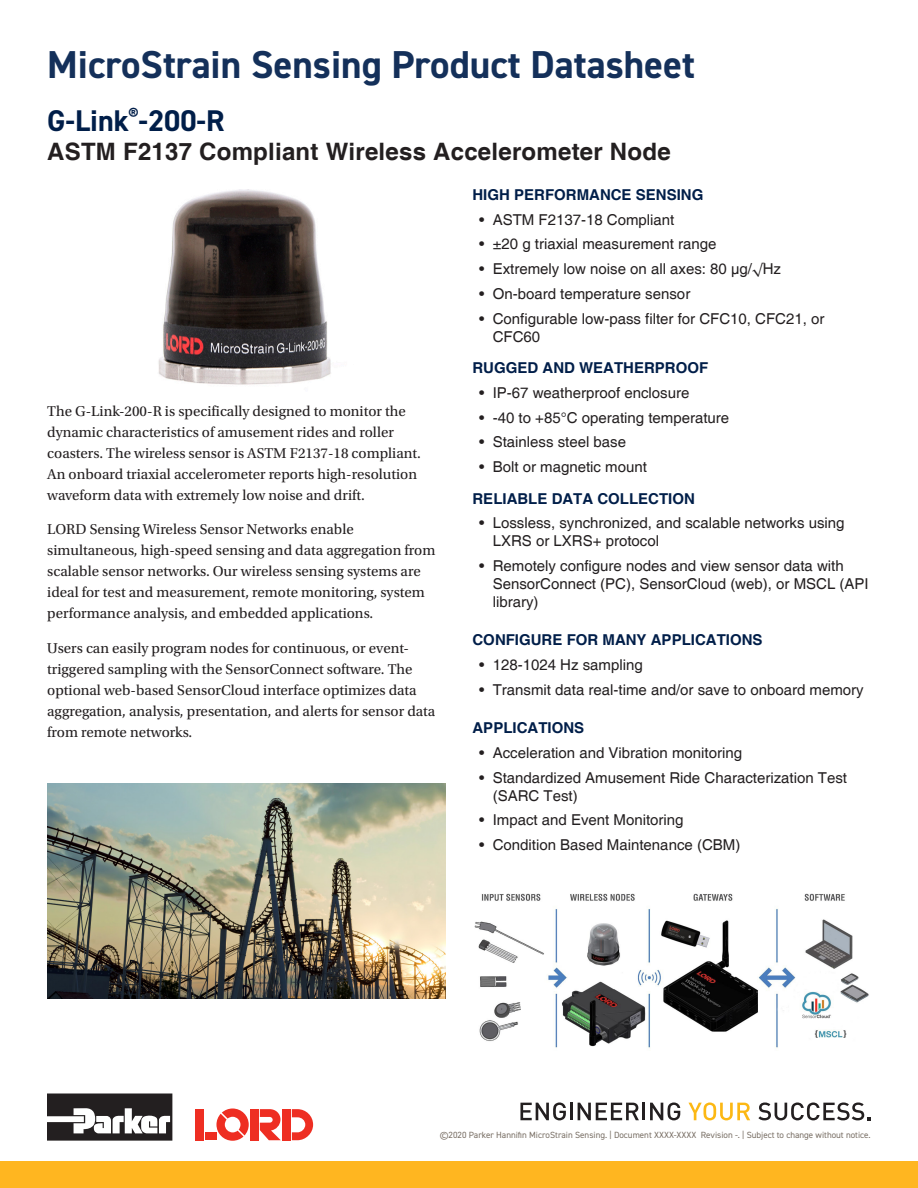
<style>
.page{position:relative;width:918px;height:1188px;background:#fff}
.page>*{position:absolute;margin:0;border:0;box-sizing:border-box;transform-origin:0 0}
.t1{font:700 39px "DIN2014";color:#14305a}
.Product_Name_Page_1{font:700 30px "DIN2014";color:#001e49}
.Product_Name_2_Page{font:700 24px "Helvetica";letter-spacing:.01em;color:#231f20}
.Body{font:15px/21px "Utopia Std";color:#231f20}
.t2{font:15px/18px "Helvetica";color:#231f20}
.BodyHeading{font:700 15px "Helvetica";color:#001e49}
.BodyHeading_2{font:700 15px "Helvetica";color:#001e49}
.t3{font:9px "DIN2014";color:#786e64}
</style>
<div class="page">
<svg style="left:520px;top:1102px;width:46px;height:18px"></svg>
<hr style="left:570px;top:1103px;width:3px;height:17px;background:#231f20">
<svg style="left:578px;top:1102px;width:102px;height:18px"></svg>
<svg style="left:688px;top:1103px;width:62px;height:17px"></svg>
<svg style="left:758px;top:1102px;width:113px;height:18px"></svg>
<svg style="left:216px;top:1109px;width:33px;height:32px"></svg>
<div style="left:196px;top:1109px;width:8px;height:31px;background:#ee2e22"></div>
<div style="left:250px;top:1109px;width:8px;height:31px;background:#ee2e22"></div>
<div style="left:282px;top:1109px;width:8px;height:31px;background:#ee2e22"></div>
<svg style="left:260px;top:1109px;width:21px;height:31px"></svg>
<div style="left:205px;top:1132px;width:12px;height:8px;background:#ee2e22"></div>
<svg style="left:292px;top:1109px;width:21px;height:31px"></svg>
<svg style="left:47px;top:1094px;width:125px;height:47px"></svg>
<div style="left:0;top:1161px;width:918px;height:27px;background:#ffb620"></div>
<img style="left:158px;top:189px;width:173px;height:196px">
<img style="left:474px;top:893px;width:395px;height:155px">
<img style="left:47px;top:783px;width:399px;height:216px">
<h1 class="t1" style="left:47px;top:38px;width:649px">MicroStrain Sensing Product Datasheet</h1>
<p class="Product_Name_Page_1" style="left:47px;top:101px;width:179px">G-Link<sup>®</sup>-200-R</p>
<p class="Product_Name_2_Page" style="left:47px;top:137px;width:625px">ASTM F2137 Compliant Wireless Accelerometer Node</p>
<p class="Body" style="left:47px;top:401px;width:375px">The G-Link-200-R is specifically designed to monitor the dynamic characteristics of amusement rides and roller coasters. The wireless sensor is ASTM F2137-18 compliant.<br>An onboard triaxial accelerometer reports high-resolution waveform data with extremely low noise and drift.</p>
<p class="Body" style="left:47px;top:519px;width:390px">LORD Sensing Wireless Sensor Networks enable simultaneous, high-speed sensing and data aggregation from scalable sensor networks. Our wireless sensing systems are ideal for test and measurement, remote monitoring, system performance analysis, and embedded applications.</p>
<p class="Body" style="left:47px;top:638px;width:390px">Users can easily program nodes for continuous, or event&shy;triggered sampling with the SensorConnect software. The optional web-based SensorCloud interface optimizes data aggregation, analysis, presentation, and alerts for sensor data from remote networks.</p>
<p class="BodyHeading" style="left:472px;top:185px;width:232px">HIGH PERFORMANCE SENSING</p>
<p class="t2" style="left:479px;top:211px;width:197px">• ASTM F2137-18 Compliant</p>
<p class="t2" style="left:479px;top:236px;width:239px">• ±20 g triaxial measurement range</p>
<p class="t2" style="left:479px;top:260px;width:303px">• Extremely low noise on all axes: 80 µg/√Hz</p>
<p class="t2" style="left:479px;top:285px;width:213px">• On-board temperature sensor</p>
<p class="t2" style="left:493px;top:310px;width:333px;text-indent:-14px">• Configurable low-pass filter for CFC10, CFC21, or<br>CFC60</p>
<p class="BodyHeading_2" style="left:472px;top:359px;width:237px">RUGGED AND WEATHERPROOF</p>
<p class="t2" style="left:479px;top:384px;width:212px">• IP-67 weatherproof enclosure</p>
<p class="t2" style="left:479px;top:409px;width:252px">• -40 to +85°C operating temperature</p>
<p class="t2" style="left:479px;top:434px;width:148px">• Stainless steel base</p>
<p class="t2" style="left:479px;top:458px;width:169px">• Bolt or magnetic mount</p>
<p class="BodyHeading_2" style="left:472px;top:489px;width:224px">RELIABLE DATA COLLECTION</p>
<p class="t2" style="left:493px;top:515px;width:353px;text-indent:-14px">• Lossless, synchronized, and scalable networks using<br>LXRS or LXRS+ protocol</p>
<p class="t2" style="left:493px;top:557px;width:377px;text-indent:-14px">• Remotely configure nodes and view sensor data with<br>SensorConnect (PC), SensorCloud (web), or MSCL (API library)</p>
<p class="BodyHeading" style="left:472px;top:631px;width:292px">CONFIGURE FOR MANY APPLICATIONS</p>
<p class="t2" style="left:479px;top:656px;width:165px">• 128-1024 Hz sampling</p>
<p class="t2" style="left:479px;top:681px;width:386px">• Transmit data real-time and/or save to onboard memory</p>
<p class="BodyHeading" style="left:472px;top:719px;width:113px">APPLICATIONS</p>
<p class="t2" style="left:479px;top:744px;width:264px">• Acceleration and Vibration monitoring</p>
<p class="t2" style="left:493px;top:769px;width:356px;text-indent:-14px">• Standardized Amusement Ride Characterization Test (SARC Test)</p>
<p class="t2" style="left:479px;top:812px;width:206px">• Impact and Event Monitoring</p>
<p class="t2" style="left:479px;top:836px;width:263px">• Condition Based Maintenance (CBM)</p>
<p class="t3" style="left:440px;top:1129px;width:432px">©2020 Parker Hannifin MicroStrain Sensing. | Document XXXX-XXXX Revision -. | Subject to change without notice.</p>
</div>
